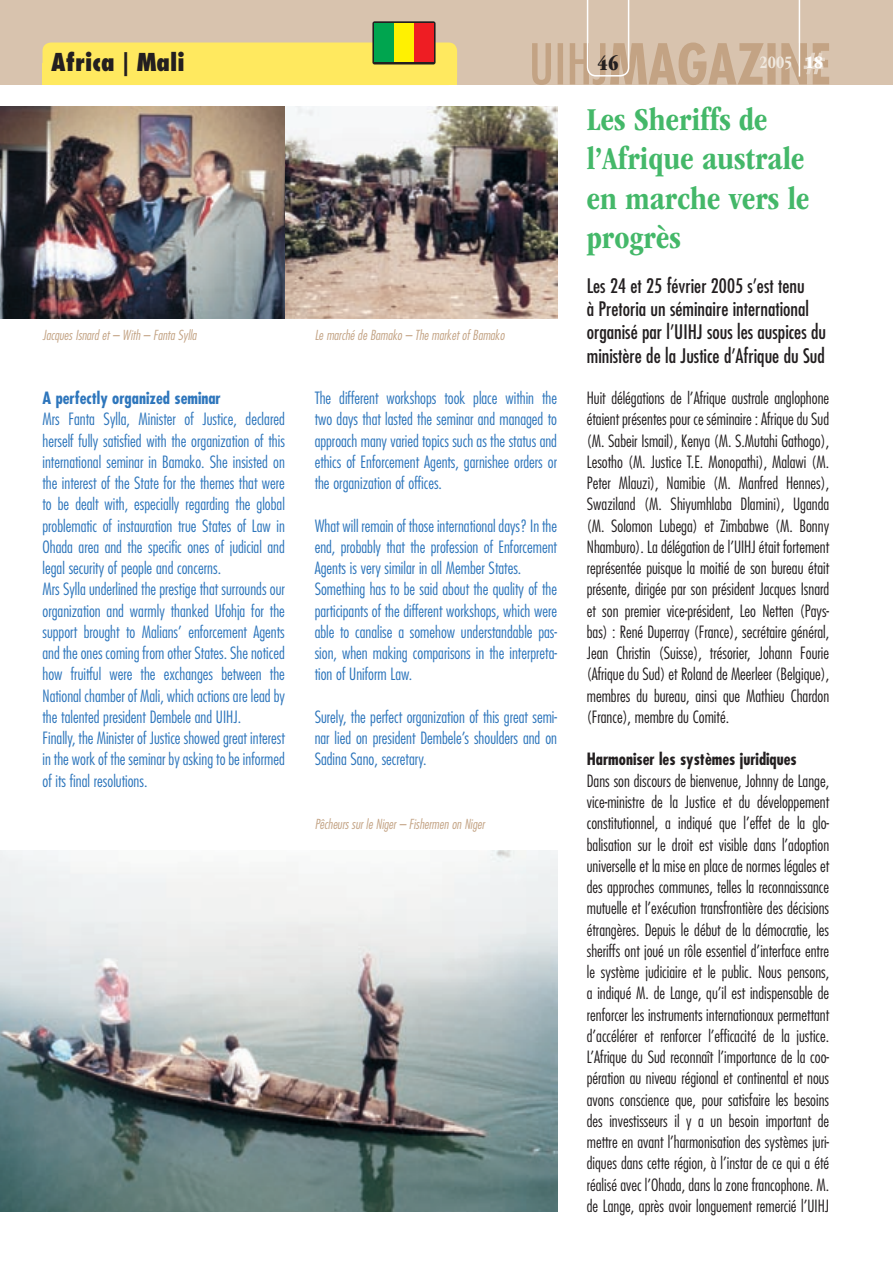
<style>
.page{position:relative;width:893px;height:1263px;background:#fff}
.page>*{position:absolute;margin:0;border:0;box-sizing:border-box;transform-origin:0 0}
._01-titre{font:700 condensed 33px/39.6px "ITC Garamond Std";color:#44b869}
.t1{font:800 condensed 24px "Futura Std";color:#231f20}
.t2{font:21px "ITC Garamond Std Ult Cond";color:#231f20}
._02-chapeau{font:condensed 19.5px/23.4px "Futura Std";color:#231f20}
.t3{font:700 condensed 18px "ITC Garamond Std";color:#f0e9df}
.t4{font:18px "ITC Garamond Std Ult Cond";color:#fff}
._04-texte_français{font:300 condensed 16.5px/21.3px "Futura Std";color:#231f20;text-align:justify}
._04-texte_anglais{font:300 condensed 16.5px/21.3px "Futura Std";color:#2e76bc;text-align:justify}
._03-texte_titre_français{font:700 condensed 16.5px "Futura Std";color:#231f20}
._03-texte_titre_anglais{font:700 condensed 16.5px "Futura Std";color:#2e76bc}
._07-légende{font:italic 300 condensed 13.5px "Futura Std";color:#c3a384}
</style>
<div class="page">
<div style="left:0;top:0;width:893px;height:85px;background:#d8c3ae"></div>
<svg style="left:532px;top:0;width:297px;height:85px"></svg>
<div style="left:43px;top:43px;width:414px;height:42px;background:#ffe95f"></div>
<svg style="left:372px;top:21px;width:64px;height:43px"></svg>
<div style="left:375px;top:23px;width:58px;height:39px;background:#fff101"></div>
<div style="left:414px;top:23px;width:19px;height:39px;background:#ee1d23"></div>
<div style="left:375px;top:23px;width:19px;height:39px;background:#00a54f"></div>
<img style="left:0;top:106px;width:557px;height:213px">
<img style="left:0;top:850px;width:557px;height:362px">
<p class="t1" style="left:51px;top:47px;width:135px">Africa | Mali</p>
<p class="t2" style="left:598px;top:51px;width:22px">46</p>
<p class="t3" style="left:759px;top:52px;width:34px">2005</p>
<p class="t4" style="left:805px;top:52px;width:19px">18</p>
<p class="_07-légende" style="left:43px;top:327px;width:156px">Jacques Isnard et – With – Fanta Sylla</p>
<p class="_03-texte_titre_anglais" style="left:43px;top:388px;width:180px">A perfectly organized seminar</p>
<p class="_04-texte_anglais" style="left:43px;top:408px;width:244px">Mrs Fanta Sylla, Minister of Justice, declared herself fully satisfied with the organization of this international seminar in Bamako. She insisted on the interest of the State for the themes that were to be dealt with, especially regarding the global problematic of instauration true States of Law in Ohada area and the specific ones of judicial and legal security of people and concerns.</p>
<p class="_04-texte_anglais" style="left:43px;top:579px;width:244px">Mrs Sylla underlined the prestige that surrounds our organization and warmly thanked Ufohja for the support brought to Malians’ enforcement Agents and the ones coming from other States. She noticed how fruitful were the exchanges between the National chamber of Mali, which actions are lead by the talented president Dembele and UIHJ.</p>
<p class="_04-texte_anglais" style="left:43px;top:727px;width:244px">Finally, the Minister of Justice showed great interest in the work of the seminar by asking to be informed of its final resolutions.</p>
<p class="_07-légende" style="left:315px;top:327px;width:191px">Le marché de Bamako – The market of Bamako</p>
<p class="_04-texte_anglais" style="left:315px;top:387px;width:244px">The different workshops took place within the two days that lasted the seminar and managed to approach many varied topics such as the status and ethics of Enforcement Agents, garnishee orders or the organization of offices.</p>
<p class="_04-texte_anglais" style="left:315px;top:515px;width:244px">What will remain of those international days? In the end, probably that the profession of Enforcement Agents is very similar in all Member States.</p>
<p class="_04-texte_anglais" style="left:315px;top:579px;width:244px">Something has to be said about the quality of the participants of the different workshops, which were able to canalise a somehow understandable pas&shy;sion, when making comparisons in the interpreta&shy;tion of Uniform Law.</p>
<p class="_04-texte_anglais" style="left:315px;top:706px;width:244px">Surely, the perfect organization of this great semi&shy;nar lied on president Dembele’s shoulders and on Sadina Sano, secretary.</p>
<p class="_07-légende" style="left:315px;top:816px;width:171px">Pêcheurs sur le Niger – Fishermen on Niger</p>
<p class="_01-titre" style="left:587px;top:99px;width:224px">Les Sheriffs de l’Afrique australe en marche vers le progrès</p>
<p class="_02-chapeau" style="left:587px;top:273px;width:241px">Les 24 et 25 février 2005 s’est tenu<br>à Pretoria un séminaire international organisé par l’UIHJ sous les auspices du ministère de la Justice d’Afrique du Sud</p>
<p class="_04-texte_français" style="left:587px;top:387px;width:244px">Huit délégations de l’Afrique australe anglophone étaient présentes pour ce séminaire : Afrique du Sud (M. Sabeir Ismail), Kenya (M. S.Mutahi Gathogo), Lesotho (M. Justice T.E. Monopathi), Malawi (M.<br>Peter Mlauzi), Namibie (M. Manfred Hennes), Swaziland (M. Shiyumhlaba Dlamini), Uganda (M. Solomon Lubega) et Zimbabwe (M. Bonny Nhamburo). La délégation de l’UIHJ était fortement représentée puisque la moitié de son bureau était présente, dirigée par son président Jacques Isnard et son premier vice-président, Leo Netten (Pays&shy;bas) : René Duperray (France), secrétaire général, Jean Christin (Suisse), trésorier, Johann Fourie (Afrique du Sud) et Roland de Meerleer (Belgique), membres du bureau, ainsi que Mathieu Chardon (France), membre du Comité.</p>
<p class="_03-texte_titre_français" style="left:587px;top:749px;width:211px">Harmoniser les systèmes juridiques</p>
<p class="_04-texte_français" style="left:587px;top:770px;width:244px">Dans son discours de bienvenue, Johnny de Lange, vice-ministre de la Justice et du développement constitutionnel, a indiqué que l’effet de la glo&shy;balisation sur le droit est visible dans l’adoption universelle et la mise en place de normes légales et des approches communes, telles la reconnaissance mutuelle et l’exécution transfrontière des décisions étrangères. Depuis le début de la démocratie, les sheriffs ont joué un rôle essentiel d’interface entre le système judiciaire et le public. Nous pensons, a indiqué M. de Lange, qu’il est indispensable de renforcer les instruments internationaux permettant d’accélérer et renforcer l’efficacité de la justice.<br>L’Afrique du Sud reconnaît l’importance de la coo&shy;pération au niveau régional et continental et nous avons conscience que, pour satisfaire les besoins des investisseurs il y a un besoin important de mettre en avant l’harmonisation des systèmes juri&shy;diques dans cette région, à l’instar de ce qui a été réalisé avec l’Ohada, dans la zone francophone. M. de Lange, après avoir longuement remercié l’UIHJ</p>
</div>
